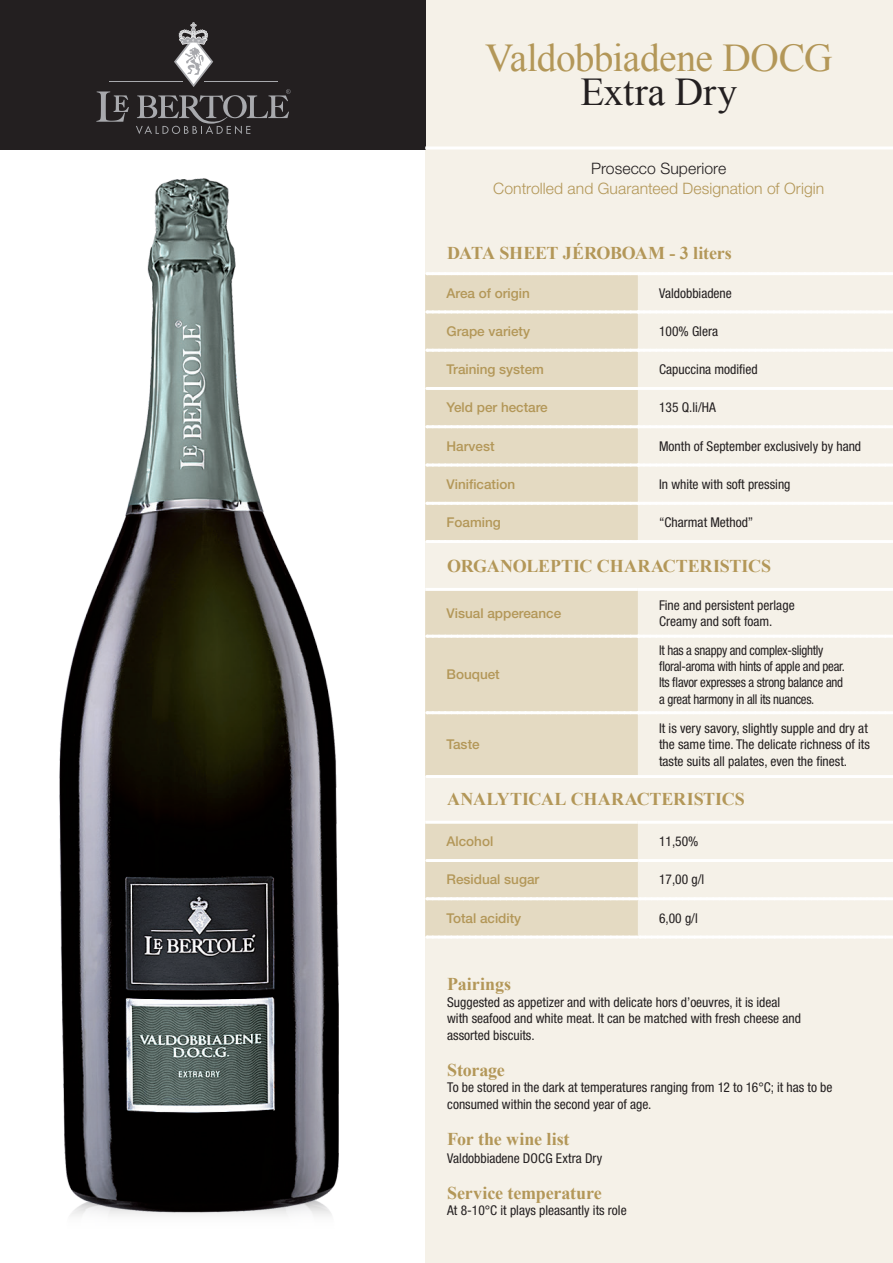
<style>
.page{position:relative;width:893px;height:1263px;background:#fff}
.page>*{position:absolute;margin:0;border:0;box-sizing:border-box;transform-origin:0 0}
.t1{font:39.45px "Times New Roman";letter-spacing:-.015em;color:#b39758}
.t2{font:39.45px "Times New Roman";color:#231f20}
.t3{font:700 18px "Times New Roman";letter-spacing:-.005em;color:#b39758}
.t4{font:300 15.75px "Helvetica Neue LT Std";letter-spacing:.005em;color:#b39758}
.t5{font:300 15.75px "Helvetica Neue LT Std";letter-spacing:.005em;color:#231f20}
.t6{font:condensed 13.5px/16.2px "Helvetica Neue LT Std";color:#231f20}
.t7{font:500 13.5px "Helvetica Neue LT Std";color:#b39758}
.t8{font:condensed 13.5px "Helvetica Neue LT Std";letter-spacing:-.02em;color:#231f20;scale:.95 1}
</style>
<div class="page">
<div style="left:425px;top:0;width:468px;height:1263px;background:#f5f1e8"></div>
<div style="left:0;top:0;width:425px;height:150px;background:#231f20"></div>
<hr style="left:109px;top:81px;width:74px;height:1px;background:#a8a9ad">
<svg style="left:96px;top:91px;width:33px;height:31px"></svg>
<svg style="left:136px;top:22px;width:155px;height:106px"></svg>
<hr style="left:425px;top:146px;width:468px;height:3px;background:#fff">
<img style="left:59px;top:128px;width:280px;height:1088px">
<div style="left:425px;top:274px;width:213px;height:268px;background:#e4dac2"></div>
<svg style="left:427px;top:272px;width:465px;height:3px"></svg>
<svg style="left:427px;top:310px;width:465px;height:3px"></svg>
<svg style="left:427px;top:349px;width:465px;height:3px"></svg>
<svg style="left:427px;top:387px;width:465px;height:3px"></svg>
<svg style="left:427px;top:425px;width:465px;height:3px"></svg>
<svg style="left:427px;top:463px;width:465px;height:3px"></svg>
<svg style="left:427px;top:502px;width:465px;height:3px"></svg>
<svg style="left:427px;top:540px;width:465px;height:3px"></svg>
<hr style="left:425px;top:821px;width:213px;height:3px;background:#fff">
<hr style="left:638px;top:821px;width:255px;height:3px;background:#fff">
<svg style="left:425px;top:822px;width:467px;height:116px"></svg>
<hr style="left:425px;top:588px;width:213px;height:3px;background:#fff">
<hr style="left:638px;top:588px;width:255px;height:3px;background:#fff">
<svg style="left:425px;top:590px;width:467px;height:188px"></svg>
<p class="t1" style="left:485px;top:31px;width:349px">Valdobbiadene DOCG</p>
<p class="t2" style="left:580px;top:65px;width:158px">Extra Dry</p>
<p class="t5" style="left:591px;top:159px;width:137px">Prosecco Superiore</p>
<p class="t4" style="left:493px;top:178px;width:332px">Controlled and Guaranteed Designation of Origin</p>
<p class="t3" style="left:447px;top:240px;width:286px">DATA SHEET JÉROBOAM - 3 liters</p>
<p class="t7" style="left:446px;top:285px;width:85px">Area of origin</p>
<p class="t6" style="left:659px;top:285px;width:74px">Valdobbiadene</p>
<p class="t7" style="left:446px;top:323px;width:85px">Grape variety</p>
<p class="t6" style="left:659px;top:323px;width:60px">100% Glera</p>
<p class="t7" style="left:446px;top:361px;width:99px">Training system</p>
<p class="t6" style="left:659px;top:361px;width:100px">Capuccina modified</p>
<p class="t7" style="left:446px;top:400px;width:103px">Yeld per hectare</p>
<p class="t6" style="left:659px;top:399px;width:58px">135 Q.li/HA</p>
<p class="t7" style="left:446px;top:438px;width:50px">Harvest</p>
<p class="t6" style="left:659px;top:438px;width:204px">Month of September exclusively by hand</p>
<p class="t7" style="left:446px;top:476px;width:70px">Vinification</p>
<p class="t6" style="left:659px;top:476px;width:133px">In white with soft pressing</p>
<p class="t7" style="left:446px;top:514px;width:56px">Foaming</p>
<p class="t6" style="left:659px;top:514px;width:96px">“Charmat Method”</p>
<p class="t3" style="left:447px;top:553px;width:325px">ORGANOLEPTIC CHARACTERISTICS</p>
<p class="t7" style="left:446px;top:605px;width:116px">Visual appereance</p>
<p class="t7" style="left:446px;top:666px;width:55px">Bouquet</p>
<p class="t7" style="left:446px;top:736px;width:35px">Taste</p>
<p class="t6" style="left:659px;top:596px;width:137px">Fine and persistent perlage</p>
<p class="t6" style="left:659px;top:613px;width:115px">Creamy and soft foam.</p>
<p class="t8" style="left:659px;top:642px;width:175px">It has a snappy and complex-slightly</p>
<p class="t8" style="left:659px;top:659px;width:197px">floral-aroma with hints of apple and pear.</p>
<p class="t8" style="left:659px;top:675px;width:195px">Its flavor expresses a strong balance and</p>
<p class="t8" style="left:659px;top:691px;width:165px">a great harmony in all its nuances.</p>
<p class="t6" style="left:659px;top:720px;width:212px">It is very savory, slightly supple and dry at the same time. The delicate richness of its taste suits all palates, even the finest.</p>
<p class="t3" style="left:447px;top:786px;width:299px">ANALYTICAL CHARACTERISTICS</p>
<p class="t7" style="left:446px;top:833px;width:48px">Alcohol</p>
<p class="t6" style="left:659px;top:833px;width:41px">11,50%</p>
<p class="t7" style="left:446px;top:871px;width:94px">Residual sugar</p>
<p class="t6" style="left:659px;top:871px;width:47px">17,00 g/l</p>
<p class="t7" style="left:446px;top:910px;width:76px">Total acidity</p>
<p class="t6" style="left:659px;top:910px;width:40px">6,00 g/l</p>
<p class="t3" style="left:447px;top:972px;width:65px">Pairings</p>
<p class="t6" style="left:447px;top:994px;width:335px">Suggested as appetizer and with delicate hors d’oeuvres, it is ideal</p>
<p class="t6" style="left:447px;top:1010px;width:355px">with seafood and white meat. It can be matched with fresh cheese and</p>
<p class="t6" style="left:447px;top:1027px;width:89px">assorted biscuits.</p>
<p class="t3" style="left:447px;top:1057px;width:59px">Storage</p>
<p class="t6" style="left:447px;top:1079px;width:387px">To be stored in the dark at temperatures ranging from 12 to 16°C; it has to be consumed within the second year of age.</p>
<p class="t3" style="left:447px;top:1126px;width:124px">For the wine list</p>
<p class="t6" style="left:447px;top:1150px;width:157px">Valdobbiadene DOCG Extra Dry</p>
<p class="t3" style="left:447px;top:1180px;width:156px">Service temperature</p>
<p class="t6" style="left:447px;top:1202px;width:181px">At 8-10°C it plays pleasantly its role</p>
</div>
